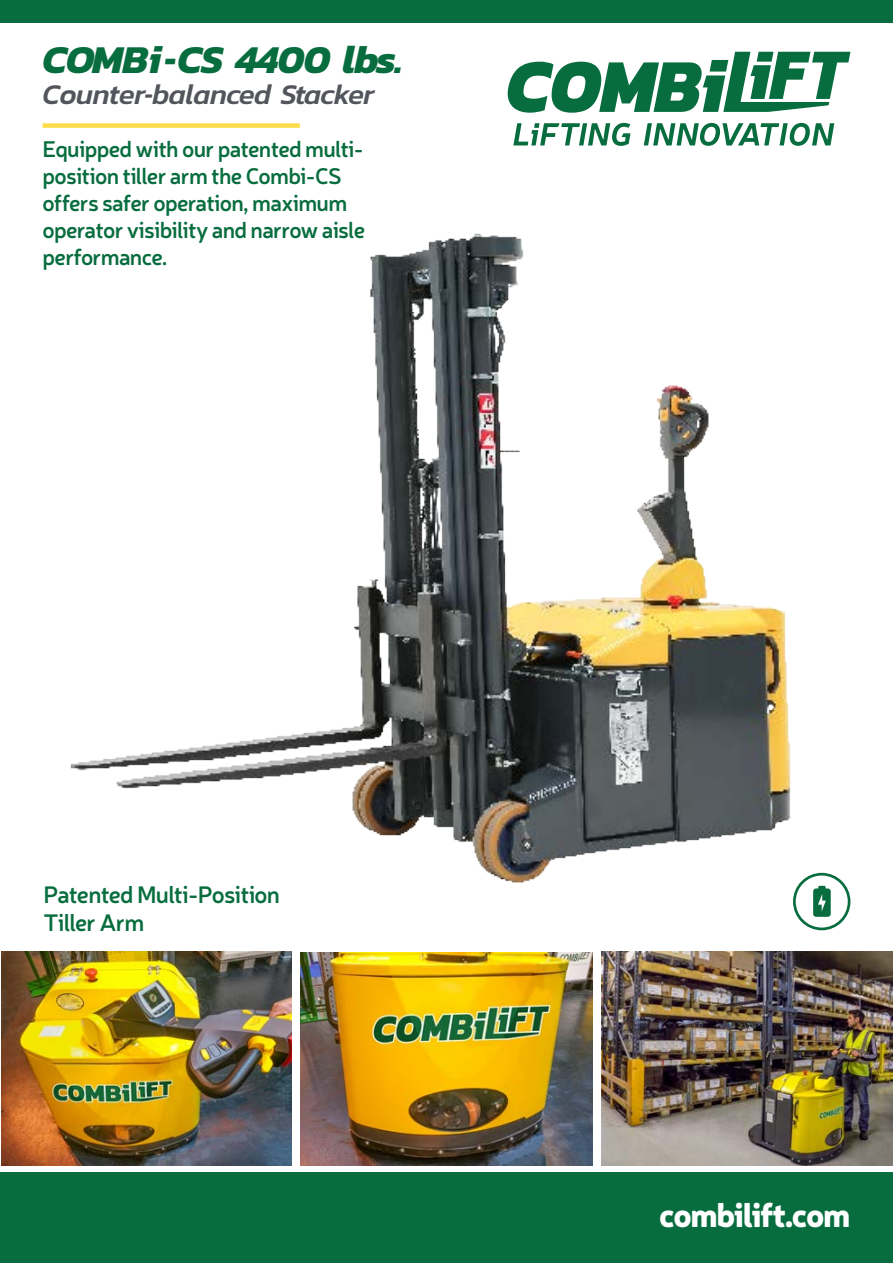
<style>
.page{position:relative;width:893px;height:1263px;background:#fff}
.page>*{position:absolute;margin:0;border:0;box-sizing:border-box;transform-origin:0 0}
.t1{font:italic 700 40.05px "Kanit";letter-spacing:-.02em;color:#086d3e}
.t2{font:900 33px "Neris";letter-spacing:-.04em;color:#fff}
.t3{font:italic 500 28.95px "Kanit";letter-spacing:-.02em;color:#52555b}
.t4{font:600 23.7px/28.5px "Neris";letter-spacing:-.035em;color:#086d3e}
.t5{font:600 22.5px/27px "Neris";letter-spacing:-.03em;color:#086d3e}
</style>
<div class="page">
<img style="left:70px;top:233px;width:781px;height:665px">
<div style="left:0;top:1172px;width:893px;height:91px;background:#086d3e"></div>
<div style="left:0;top:0;width:893px;height:22px;background:#086d3e"></div>
<svg style="left:508px;top:52px;width:342px;height:61px"></svg>
<svg style="left:513px;top:123px;width:117px;height:23px"></svg>
<svg style="left:644px;top:123px;width:190px;height:23px"></svg>
<svg style="left:793px;top:873px;width:57px;height:57px"></svg>
<img style="left:1px;top:952px;width:291px;height:213px">
<img style="left:601px;top:952px;width:292px;height:213px">
<img style="left:300px;top:952px;width:292px;height:213px">
<div style="left:43px;top:123px;width:257px;height:5px;background:#fcdc4b"></div>
<h1 class="t1" style="left:43px;top:28px;width:362px">COMBi-CS 4400 lbs.</h1>
<p class="t3" style="left:43px;top:74px;width:333px">Counter-balanced Stacker</p>
<p class="t5" style="left:43px;top:135px;width:324px">Equipped with our patented multi&shy;position tiller arm the Combi-CS offers safer operation, maximum operator visibility and narrow aisle performance.</p>
<p class="t4" style="left:44px;top:879px;width:238px">Patented Multi-Position<br>Tiller Arm</p>
<h2 class="t2" style="left:659px;top:1191px;width:193px">combilift.com</h2>
</div>
